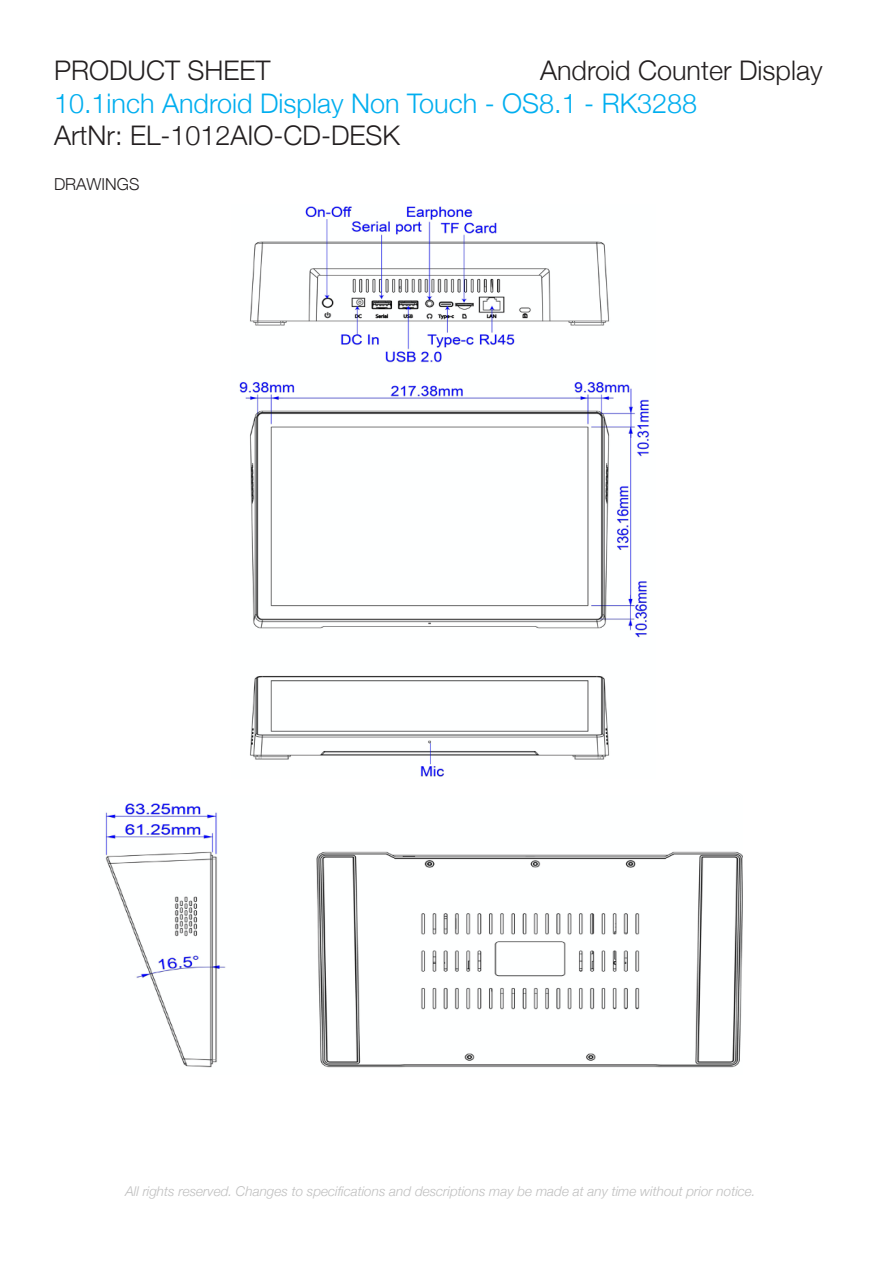
<style>
.page{position:relative;width:893px;height:1263px;background:#fff}
.page>*{position:absolute;margin:0;border:0;box-sizing:border-box;transform-origin:0 0}
.t1{font:300 27px "Helvetica Neue";color:#231f20}
.t2{font:300 27px "Helvetica Neue";color:#00aeef}
.t3{font:300 16.5px "Helvetica Neue";color:#231f20}
.t4{font:italic 300 13.5px "Helvetica Neue";color:#bfbfbf}
</style>
<div class="page">
<img style="left:239px;top:206px;width:411px;height:571px">
<img style="left:105px;top:803px;width:637px;height:265px">
<p class="t1" style="left:54px;top:49px;width:218px">PRODUCT SHEET</p>
<p class="t1" style="left:540px;top:49px;width:284px">Android Counter Display</p>
<p class="t2" style="left:54px;top:81px;width:645px">10.1inch Android Display Non Touch - OS8.1 - RK3288</p>
<p class="t1" style="left:54px;top:114px;width:348px">ArtNr: EL-1012AIO-CD-DESK</p>
<p class="t3" style="left:54px;top:171px;width:87px">DRAWINGS</p>
<p class="t4" style="left:125px;top:1181px;width:632px">All rights reserved. Changes to specifications and descriptions may be made at any time without prior notice.</p>
</div>
